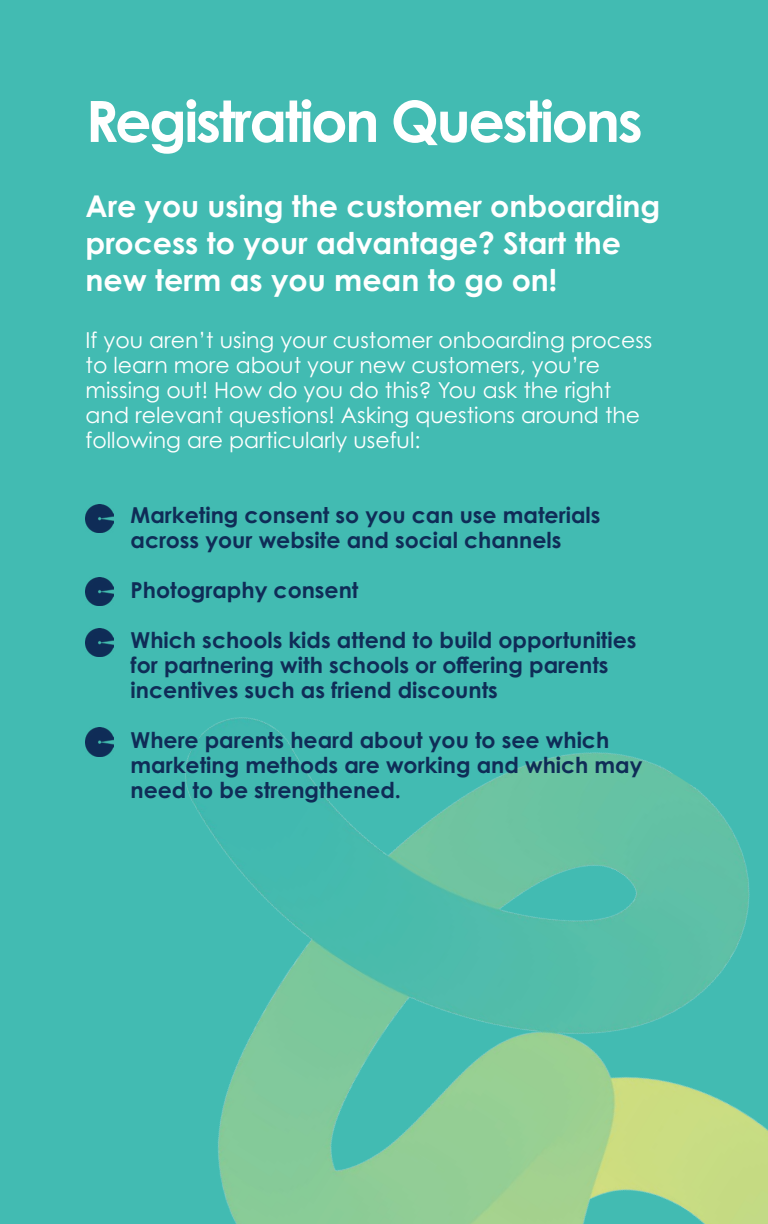
<style>
.page{position:relative;width:768px;height:1224px;background:#42bbb2}
.page>*{position:absolute;margin:0;border:0;box-sizing:border-box;transform-origin:0 0}
.t1{font:700 57px "Century Gothic Pro";letter-spacing:-.04em;color:#fff}
.t2{font:700 30px/37px "Century Gothic Pro";color:#fff}
.t3{font:700 22px/25px "Century Gothic Pro";color:#0f2c57}
.t4{font:22px/25px "Century Gothic Pro";color:#fff}
</style>
<div class="page">
<img style="left:85px;top:586px;width:683px;height:638px">
<img style="left:86px;top:505px;width:27px;height:28px">
<img style="left:86px;top:577px;width:27px;height:29px">
<img style="left:86px;top:628px;width:27px;height:28px">
<img style="left:86px;top:728px;width:27px;height:28px">
<h1 class="t1" style="left:86px;top:86px;width:559px">Registration Questions</h1>
<h2 class="t2" style="left:86px;top:187px;width:576px">Are you using the customer onboarding process to your advantage? Start the new term as you mean to go on!</h2>
<p class="t4" style="left:86px;top:327px;width:568px">If you aren’t using your customer onboarding process to learn more about your new customers, you’re missing out! How do you do this? You ask the right and relevant questions! Asking questions around the following are particularly useful:</p>
<p class="t3" style="left:131px;top:502px;width:471px">Marketing consent so you can use materials across your website and social channels</p>
<p class="t3" style="left:131px;top:577px;width:229px">Photography consent</p>
<p class="t3" style="left:131px;top:627px;width:507px">Which schools kids attend to build opportunities for partnering with schools or offering parents incentives such as friend discounts</p>
<p class="t3" style="left:131px;top:727px;width:513px">Where parents heard about you to see which marketing methods are working and which may need to be strengthened.</p>
</div>
